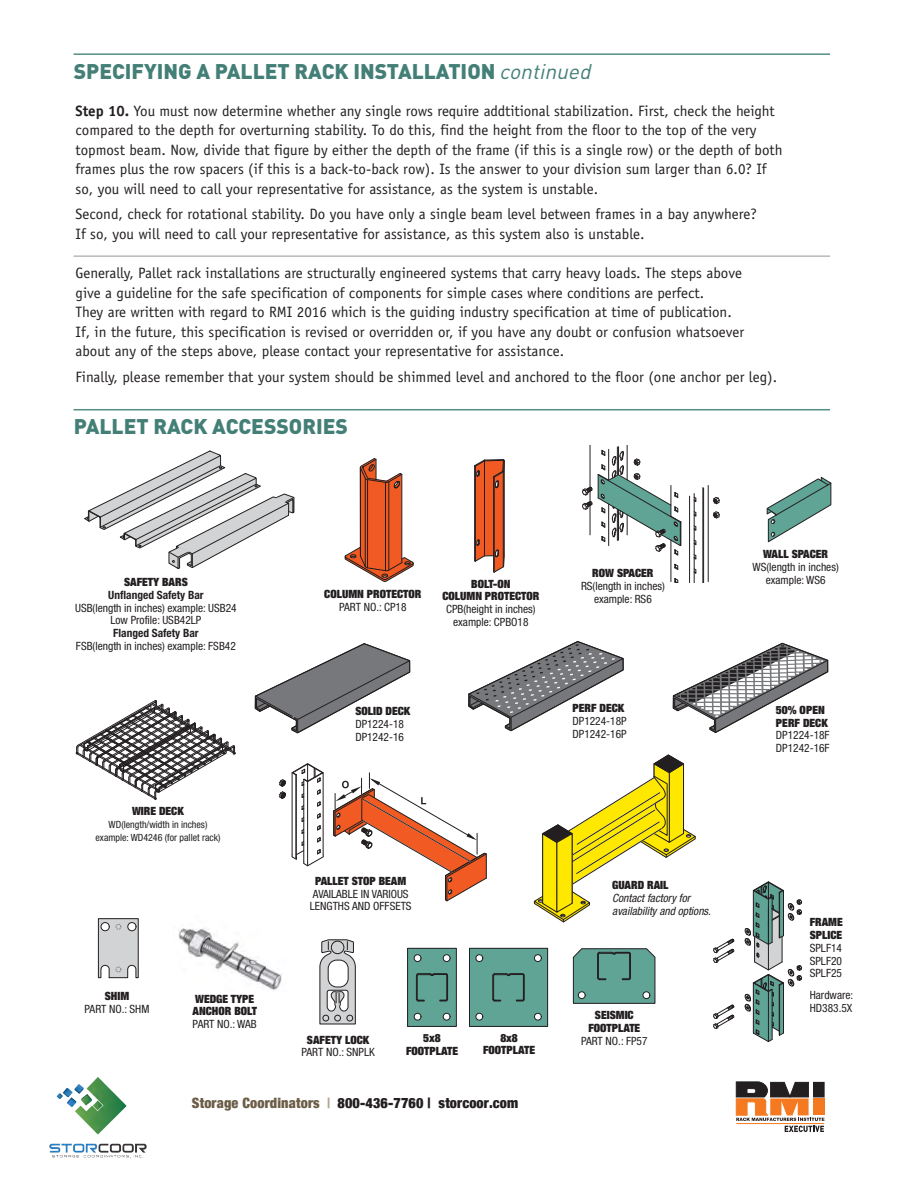
<style>
.page{position:relative;width:918px;height:1188px;background:#fff}
.page>*{position:absolute;margin:0;border:0;box-sizing:border-box;transform-origin:0 0}
.t1{font:900 21px "DIN";color:#437f76}
.t2{font:15px/19.5px "Officina Sans";color:#231f20}
.t3{font:900 condensed 14.25px "Helvetica Neue";letter-spacing:.01em;color:#231f20}
.t4{font:condensed 11.4px/12.9px "Helvetica Neue";color:#231f20}
.t5{font:900 expanded 11.4px/12.8px "Helvetica Neue";color:#231f20;text-align:center}
.t6{font:italic condensed 11.4px/12.9px "Helvetica Neue";color:#231f20}
.t7{font:700 condensed 11.4px "Helvetica Neue";color:#231f20}
.t8{font:condensed 9.9px/12.8px "Helvetica Neue";color:#231f20;text-align:center}
.s1{font-weight:400;font-style:italic}
.s2{font-weight:700}
.s3{color:#6c5d47}
.s4{font-weight:700;color:#b1a594}
</style>
<div class="page">
<svg style="left:736px;top:1082px;width:88px;height:50px"></svg>
<hr style="left:74px;top:53px;width:756px;height:2px;background:#528e82">
<hr style="left:74px;top:409px;width:756px;height:1px;background:#528e82">
<hr style="left:74px;top:256px;width:756px;height:1px;background:#939598">
<svg style="left:533px;top:754px;width:163px;height:169px"></svg>
<svg style="left:345px;top:458px;width:69px;height:124px"></svg>
<svg style="left:474px;top:459px;width:31px;height:114px;background:#c35f3a"></svg>
<svg style="left:573px;top:948px;width:83px;height:56px;background:#5f998d"></svg>
<svg style="left:98px;top:918px;width:41px;height:60px;background:#c1c2c3"></svg>
<svg style="left:84px;top:450px;width:211px;height:119px"></svg>
<svg style="left:254px;top:643px;width:157px;height:91px"></svg>
<hr style="left:689px;top:496px;width:1px;height:86px;background:#231f20">
<hr style="left:694px;top:494px;width:1px;height:88px;background:#231f20">
<hr style="left:703px;top:488px;width:1px;height:94px;background:#231f20">
<hr style="left:708px;top:485px;width:1px;height:97px;background:#231f20">
<svg style="left:693px;top:525px;width:4px;height:6px"></svg>
<svg style="left:693px;top:554px;width:4px;height:6px"></svg>
<svg style="left:693px;top:540px;width:4px;height:5px"></svg>
<svg style="left:693px;top:568px;width:4px;height:6px"></svg>
<hr style="left:671px;top:540px;width:1px;height:42px;background:#231f20">
<hr style="left:590px;top:446px;width:1px;height:41px;background:#231f20">
<svg style="left:713px;top:497px;width:7px;height:7px"></svg>
<svg style="left:713px;top:511px;width:7px;height:8px"></svg>
<svg style="left:693px;top:497px;width:4px;height:6px"></svg>
<svg style="left:693px;top:511px;width:4px;height:6px"></svg>
<hr style="left:627px;top:446px;width:1px;height:34px;background:#231f20">
<svg style="left:674px;top:578px;width:4px;height:4px"></svg>
<svg style="left:674px;top:563px;width:4px;height:7px"></svg>
<svg style="left:582px;top:447px;width:100px;height:109px"></svg>
<hr style="left:618px;top:510px;width:1px;height:30px;background:#231f20">
<hr style="left:617px;top:509px;width:1px;height:32px;background:#231f20">
<svg style="left:319px;top:939px;width:37px;height:86px"></svg>
<svg style="left:766px;top:477px;width:66px;height:66px"></svg>
<svg style="left:76px;top:700px;width:160px;height:100px"></svg>
<div style="left:470px;top:948px;width:78px;height:78px;background:#60a496"></div>
<div style="left:469px;top:948px;width:79px;height:79px;border:1px solid #231f20"></div>
<div style="left:408px;top:948px;width:48px;height:78px;background:#60a496"></div>
<div style="left:407px;top:948px;width:50px;height:79px;border:1px solid #231f20"></div>
<div style="left:443px;top:955px;width:7px;height:7px;background:#fff;border-radius:50%"></div>
<div style="left:443px;top:954px;width:7px;height:8px;border:1px solid #231f20;border-radius:50%"></div>
<div style="left:476px;top:955px;width:7px;height:7px;background:#fff;border-radius:50%"></div>
<div style="left:476px;top:954px;width:7px;height:8px;border:1px solid #231f20;border-radius:50%"></div>
<div style="left:534px;top:955px;width:7px;height:7px;background:#fff;border-radius:50%"></div>
<div style="left:534px;top:954px;width:8px;height:8px;border:1px solid #231f20;border-radius:50%"></div>
<div style="left:476px;top:1013px;width:7px;height:7px;background:#fff;border-radius:50%"></div>
<div style="left:476px;top:1013px;width:7px;height:7px;border:1px solid #231f20;border-radius:50%"></div>
<div style="left:534px;top:1013px;width:7px;height:7px;background:#fff;border-radius:50%"></div>
<div style="left:534px;top:1013px;width:8px;height:7px;border:1px solid #231f20;border-radius:50%"></div>
<div style="left:414px;top:955px;width:7px;height:7px;background:#fff;border-radius:50%"></div>
<div style="left:414px;top:954px;width:7px;height:8px;border:1px solid #231f20;border-radius:50%"></div>
<div style="left:443px;top:1013px;width:7px;height:7px;background:#fff;border-radius:50%"></div>
<div style="left:443px;top:1013px;width:7px;height:7px;border:1px solid #231f20;border-radius:50%"></div>
<div style="left:414px;top:1013px;width:7px;height:7px;background:#fff;border-radius:50%"></div>
<div style="left:414px;top:1013px;width:7px;height:7px;border:1px solid #231f20;border-radius:50%"></div>
<svg style="left:492px;top:973px;width:33px;height:29px"></svg>
<svg style="left:416px;top:973px;width:32px;height:29px"></svg>
<svg style="left:673px;top:642px;width:156px;height:91px"></svg>
<svg style="left:468px;top:641px;width:156px;height:90px"></svg>
<svg style="left:713px;top:1004px;width:21px;height:25px"></svg>
<svg style="left:713px;top:938px;width:21px;height:25px"></svg>
<svg style="left:744px;top:881px;width:59px;height:161px"></svg>
<svg style="left:279px;top:763px;width:45px;height:104px"></svg>
<svg style="left:333px;top:772px;width:154px;height:130px"></svg>
<img style="left:178px;top:927px;width:104px;height:64px">
<img style="left:49px;top:1077px;width:98px;height:82px">
<h1 class="t1" style="left:74px;top:64px;width:522px">SPECIFYING A PALLET RACK INSTALLATION <span class="s1">continued</span></h1>
<p class="t2" style="left:76px;top:102px;width:709px"><span class="s2">Step 10.</span> You must now determine whether any single rows require addtitional stabilization. First, check the height compared to the depth for overturning stability. To do this, find the height from the floor to the top of the very topmost beam. Now, divide that figure by either the depth of the frame (if this is a single row) or the depth of both frames plus the row spacers (if this is a back-to-back row). Is the answer to your division sum larger than 6.0? If so, you will need to call your representative for assistance, as the system is unstable.</p>
<p class="t2" style="left:76px;top:206px;width:683px">Second, check for rotational stability. Do you have only a single beam level between frames in a bay anywhere?<br>If so, you will need to call your representative for assistance, as this system also is unstable.</p>
<p class="t2" style="left:76px;top:265px;width:670px">Generally, Pallet rack installations are structurally engineered systems that carry heavy loads. The steps above give a guideline for the safe specification of components for simple cases where conditions are perfect.<br>They are written with regard to RMI 2016 which is the guiding industry specification at time of publication.<br>If, in the future, this specification is revised or overridden or, if you have any doubt or confusion whatsoever about any of the steps above, please contact your representative for assistance.</p>
<p class="t2" style="left:76px;top:368px;width:703px">Finally, please remember that your system should be shimmed level and anchored to the floor (one anchor per leg).</p>
<h1 class="t1" style="left:74px;top:419px;width:276px">PALLET RACK ACCESSORIES</h1>
<p class="t5" style="left:124px;top:577px;width:65px">SAFETY BARS</p>
<p class="t7" style="left:108px;top:591px;width:97px">Unflanged Safety Bar</p>
<p class="t4" style="left:75px;top:602px;width:163px;text-align:center">USB(length in inches) example: USB24<br>Low Profile: USB42LP</p>
<p class="t7" style="left:113px;top:629px;width:87px">Flanged Safety Bar</p>
<p class="t4" style="left:76px;top:641px;width:161px">FSB(length in inches) example: FSB42</p>
<p class="t5" style="left:132px;top:806px;width:53px">WIRE DECK</p>
<p class="t8" style="left:96px;top:819px;width:126px">WD(length/width in inches) example: WD4246 (for pallet rack)</p>
<p class="t5" style="left:105px;top:991px;width:26px">SHIM</p>
<p class="t4" style="left:85px;top:1004px;width:66px">PART NO.: SHM</p>
<p class="t5" style="left:193px;top:993px;width:66px;text-align:left">WEDGE TYPE<br>ANCHOR BOLT</p>
<p class="t4" style="left:193px;top:1019px;width:66px">PART NO.: WAB</p>
<p class="t5" style="left:324px;top:589px;width:99px">COLUMN PROTECTOR</p>
<p class="t4" style="left:339px;top:602px;width:69px">PART NO.: CP18</p>
<p class="t5" style="left:442px;top:578px;width:98px">BOLT-ON<br>COLUMN PROTECTOR</p>
<p class="t4" style="left:446px;top:604px;width:91px;text-align:center">CPB(height in inches) example: CPBO18</p>
<p class="t5" style="left:355px;top:706px;width:57px">SOLID DECK</p>
<p class="t4" style="left:355px;top:719px;width:50px">DP1224-18<br>DP1242-16</p>
<p class="t5" style="left:592px;top:567px;width:63px">ROW SPACER</p>
<p class="t4" style="left:581px;top:580px;width:85px;text-align:center">RS(length in inches) example: RS6</p>
<p class="t5" style="left:573px;top:703px;width:53px">PERF DECK</p>
<p class="t4" style="left:573px;top:716px;width:56px">DP1224-18P<br>DP1242-16P</p>
<p class="t5" style="left:315px;top:875px;width:93px">PALLET STOP BEAM</p>
<p class="t4" style="left:310px;top:888px;width:103px">AVAILABLE IN VARIOUS<br>LENGTHS AND OFFSETS</p>
<p class="t5" style="left:612px;top:880px;width:58px">GUARD RAIL</p>
<p class="t6" style="left:612px;top:893px;width:103px">Contact factory for availability and options.</p>
<p class="t5" style="left:307px;top:1034px;width:64px">SAFETY LOCK</p>
<p class="t4" style="left:302px;top:1047px;width:75px">PART NO.: SNPLK</p>
<p class="t5" style="left:588px;top:1010px;width:53px">SEISMIC<br>FOOTPLATE</p>
<p class="t5" style="left:483px;top:1032px;width:53px">8x8<br>FOOTPLATE</p>
<p class="t5" style="left:423px;top:1033px;width:19px">5x8</p>
<p class="t4" style="left:581px;top:1035px;width:68px">PART NO.: FP57</p>
<p class="t5" style="left:406px;top:1046px;width:53px">FOOTPLATE</p>
<p class="t3" style="left:192px;top:1091px;width:328px"><span class="s3">Storage Coordinators</span> <span class="s4">|</span> 800-436-7760 | storcoor.com</p>
<p class="t5" style="left:763px;top:549px;width:67px">WALL SPACER</p>
<p class="t4" style="left:753px;top:561px;width:88px;text-align:center">WS(length in inches) example: WS6</p>
<p class="t5" style="left:776px;top:704px;width:53px;text-align:left">50% OPEN<br>PERF DECK</p>
<p class="t4" style="left:776px;top:730px;width:55px">DP1224-18F<br>DP1242-16F</p>
<p class="t5" style="left:810px;top:917px;width:35px;text-align:left">FRAME<br>SPLICE</p>
<p class="t4" style="left:810px;top:942px;width:34px;text-align:justify">SPLF14<br>SPLF20<br>SPLF25</p>
<p class="t4" style="left:810px;top:989px;width:45px">Hardware:<br>HD383.5X</p>
</div>
